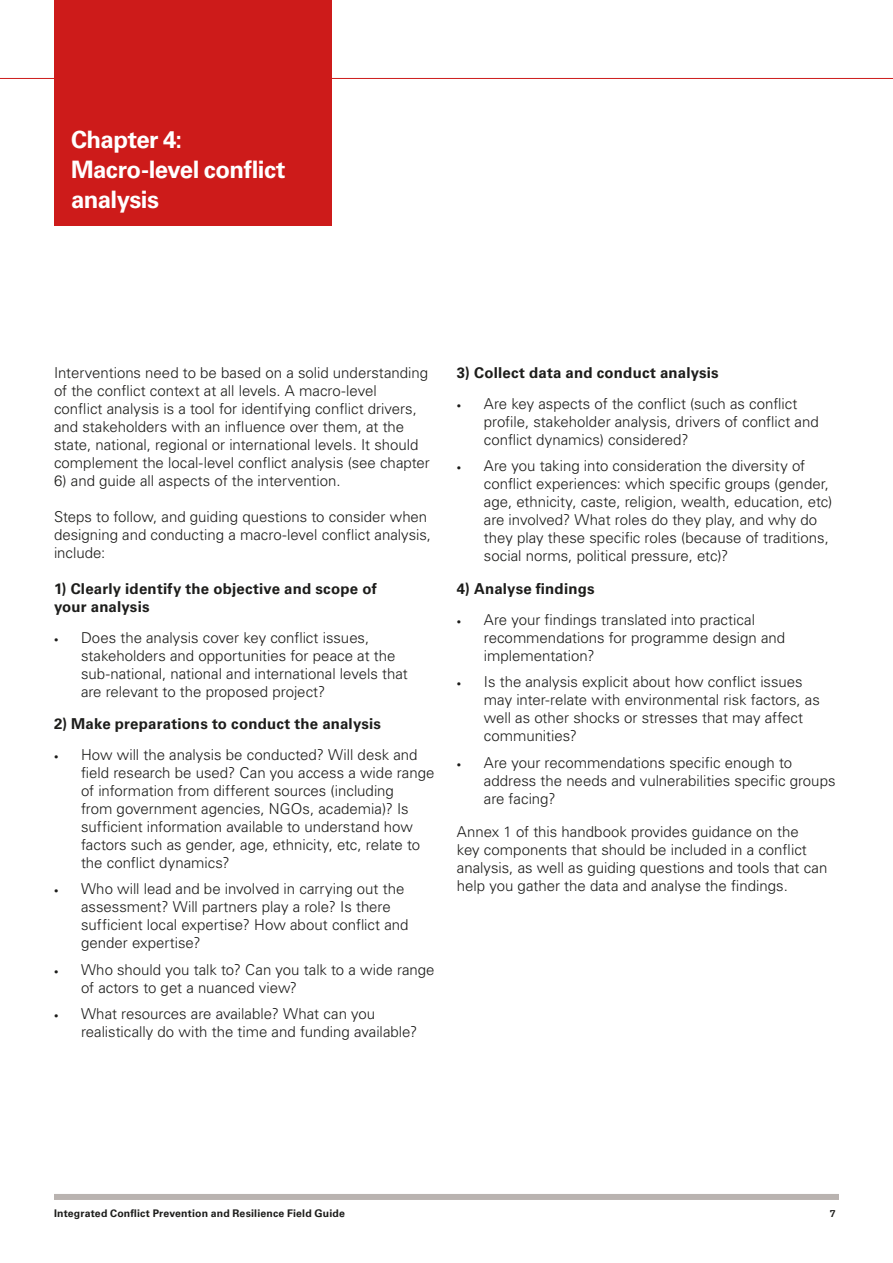
<style>
.page{position:relative;width:893px;height:1263px;background:#fff}
.page>*{position:absolute;margin:0;border:0;box-sizing:border-box;transform-origin:0 0}
.t1{font:700 24px/30px "Univers CA";letter-spacing:-.02em;color:#fff}
.t2{font:300 15px/18px "Univers CA";color:#1d1d1b}
.t3{font:700 15px/18px "Univers CA";letter-spacing:.015em;color:#1d1d1b}
.t4{font:700 10.5px "Univers CA";letter-spacing:.015em;color:#1d1d1b}
.t5{font:700 10.5px "Serifa BT";color:#1d1d1b}
.s1{font-size:8.7px}
</style>
<div class="page">
<div style="left:54px;top:1194px;width:785px;height:6px;background:#b9b3b0"></div>
<hr style="left:0;top:78px;width:893px;height:1px;background:#cd1b1a">
<div style="left:54px;top:0;width:277px;height:225px;background:#cd1b1a"></div>
<h1 class="t1" style="left:71px;top:125px;width:216px">Chapter 4:<br>Macro-level conflict analysis</h1>
<p class="t2" style="left:54px;top:364px;width:377px">Interventions need to be based on a solid understanding of the conflict context at all levels. A macro-level<br>conflict analysis is a tool for identifying conflict drivers, and stakeholders with an influence over them, at the state, national, regional or international levels. It should complement the local-level conflict analysis (see chapter</p>
<p class="t2" style="left:54px;top:472px;width:288px">6) and guide all aspects of the intervention.</p>
<p class="t2" style="left:54px;top:508px;width:379px">Steps to follow, and guiding questions to consider when designing and conducting a macro-level conflict analysis, include:</p>
<p class="t3" style="left:54px;top:580px;width:324px">1) Clearly identify the objective and scope of your analysis</p>
<p class="t2" style="left:81px;top:628px;width:328px;text-indent:-27px"><span class="s1">•</span> Does the analysis cover key conflict issues, stakeholders and opportunities for peace at the sub-national, national and international levels that are relevant to the proposed project?</p>
<p class="t3" style="left:54px;top:715px;width:329px">2) Make preparations to conduct the analysis</p>
<p class="t2" style="left:81px;top:745px;width:355px;text-indent:-27px"><span class="s1">•</span> How will the analysis be conducted? Will desk and field research be used? Can you access a wide range of information from different sources (including<br>from government agencies, NGOs, academia)? Is sufficient information available to understand how factors such as gender, age, ethnicity, etc, relate to the conflict dynamics?</p>
<p class="t2" style="left:81px;top:880px;width:329px;text-indent:-27px"><span class="s1">•</span> Who will lead and be involved in carrying out the assessment? Will partners play a role? Is there sufficient local expertise? How about conflict and gender expertise?</p>
<p class="t2" style="left:81px;top:960px;width:355px;text-indent:-27px"><span class="s1">•</span> Who should you talk to? Can you talk to a wide range of actors to get a nuanced view?</p>
<p class="t2" style="left:81px;top:1005px;width:338px;text-indent:-27px"><span class="s1">•</span> What resources are available? What can you realistically do with the time and funding available?</p>
<p class="t3" style="left:457px;top:364px;width:263px">3) Collect data and conduct analysis</p>
<p class="t2" style="left:484px;top:394px;width:336px;text-indent:-27px"><span class="s1">•</span> Are key aspects of the conflict (such as conflict profile, stakeholder analysis, drivers of conflict and conflict dynamics) considered?</p>
<p class="t2" style="left:484px;top:457px;width:350px;text-indent:-27px"><span class="s1">•</span> Are you taking into consideration the diversity of conflict experiences: which specific groups (gender, age, ethnicity, caste, religion, wealth, education, etc) are involved? What roles do they play, and why do they play these specific roles (because of traditions, social norms, political pressure, etc)?</p>
<p class="t3" style="left:457px;top:580px;width:139px">4) Analyse findings</p>
<p class="t2" style="left:484px;top:610px;width:303px;text-indent:-27px"><span class="s1">•</span> Are your findings translated into practical recommendations for programme design and implementation?</p>
<p class="t2" style="left:484px;top:673px;width:337px;text-indent:-27px"><span class="s1">•</span> Is the analysis explicit about how conflict issues may inter-relate with environmental risk factors, as well as other shocks or stresses that may affect communities?</p>
<p class="t2" style="left:484px;top:753px;width:353px;text-indent:-27px"><span class="s1">•</span> Are your recommendations specific enough to address the needs and vulnerabilities specific groups are facing?</p>
<p class="t2" style="left:457px;top:823px;width:372px">Annex 1 of this handbook provides guidance on the<br>key components that should be included in a conflict analysis, as well as guiding questions and tools that can help you gather the data and analyse the findings.</p>
<p class="t4" style="left:54px;top:1207px;width:292px">Integrated Conflict Prevention and Resilience Field Guide</p>
<p class="t5" style="left:830px;top:1207px;width:7px">7</p>
</div>
